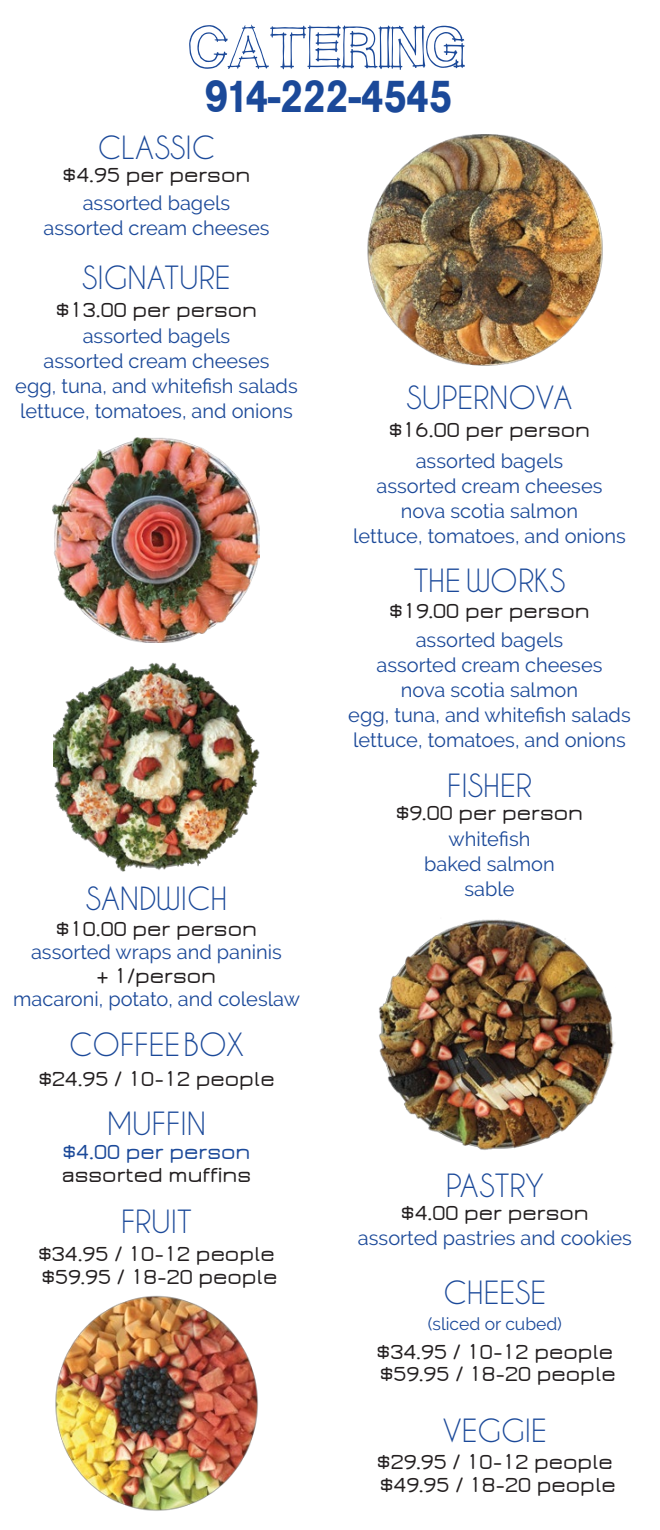
<style>
.page{position:relative;width:660px;height:1530px;background:#fff}
.page>*{position:absolute;margin:0;border:0;box-sizing:border-box;transform-origin:0 0}
.t1{font:55px "CAITLYN";color:#1b4999}
.t2{font:500 condensed 47.5px "Fina D";color:#1b4999}
.t3{font:30px "Caviar Dreams";color:#1b4999}
.t4{font:600 22.5px/22.5px "Jura";color:#231f20}
.t5{font:600 22.5px "Jura";color:#1b4999}
.t6{font:20px/25px "Raleway";color:#1b4999;text-align:center}
.t7{font:17.5px "Raleway";color:#1b4999}
</style>
<div class="page">
<img style="left:367px;top:134px;width:236px;height:232px">
<img style="left:55px;top:1295px;width:203px;height:216px">
<img style="left:53px;top:438px;width:207px;height:205px">
<img style="left:53px;top:663px;width:207px;height:208px">
<img style="left:379px;top:919px;width:236px;height:231px">
<h1 class="t1" style="left:190px;top:24px;width:279px">CATERING</h1>
<h2 class="t2" style="left:205px;top:70px;width:249px">914-222-4545</h2>
<h3 class="t3" style="left:98px;top:129px;width:119px">CLASSIC</h3>
<p class="t4" style="left:63px;top:164px;width:189px">$4.95 per person</p>
<p class="t6" style="left:44px;top:190px;width:227px">assorted bagels assorted cream cheeses</p>
<h3 class="t3" style="left:82px;top:260px;width:150px">SIGNATURE</h3>
<p class="t4" style="left:56px;top:298px;width:203px">$13.00 per person</p>
<p class="t6" style="left:15px;top:323px;width:284px">assorted bagels<br>assorted cream cheeses<br>egg, tuna, and whitefish salads lettuce, tomatoes, and onions</p>
<h3 class="t3" style="left:407px;top:379px;width:167px">SUPERNOVA</h3>
<p class="t4" style="left:389px;top:419px;width:203px">$16.00 per person</p>
<p class="t6" style="left:353px;top:449px;width:274px">assorted bagels<br>assorted cream cheeses nova scotia salmon<br>lettuce, tomatoes, and onions</p>
<h3 class="t3" style="left:414px;top:563px;width:153px">THE WORKS</h3>
<p class="t4" style="left:389px;top:600px;width:202px">$19.00 per person</p>
<p class="t6" style="left:348px;top:627px;width:284px">assorted bagels<br>assorted cream cheeses<br>nova scotia salmon<br>egg, tuna, and whitefish salads lettuce, tomatoes, and onions</p>
<h3 class="t3" style="left:447px;top:768px;width:86px">FISHER</h3>
<p class="t4" style="left:396px;top:802px;width:189px">$9.00 per person</p>
<p class="t6" style="left:424px;top:826px;width:132px">whitefish baked salmon sable</p>
<h3 class="t3" style="left:86px;top:881px;width:143px">SANDWICH</h3>
<p class="t4" style="left:56px;top:918px;width:203px">$10.00 per person</p>
<p class="t6" style="left:31px;top:940px;width:252px">assorted wraps and paninis</p>
<p class="t4" style="left:97px;top:965px;width:121px">+ 1/person</p>
<p class="t6" style="left:13px;top:986px;width:288px">macaroni, potato, and coleslaw</p>
<h3 class="t3" style="left:69px;top:1026px;width:176px">COFFEEBOX</h3>
<p class="t4" style="left:38px;top:1068px;width:238px">$24.95 / 10-12 people</p>
<h3 class="t3" style="left:107px;top:1106px;width:100px">MUFFIN</h3>
<p class="t5" style="left:63px;top:1140px;width:189px">$4.00 per person</p>
<p class="t4" style="left:62px;top:1164px;width:191px">assorted muffins</p>
<h3 class="t3" style="left:121px;top:1204px;width:72px">FRUIT</h3>
<p class="t4" style="left:38px;top:1243px;width:241px">$34.95 / 10-12 people $59.95 / 18-20 people</p>
<h3 class="t3" style="left:446px;top:1168px;width:100px">PASTRY</h3>
<p class="t4" style="left:401px;top:1202px;width:189px">$4.00 per person</p>
<p class="t6" style="left:358px;top:1225px;width:275px">assorted pastries and cookies</p>
<h3 class="t3" style="left:444px;top:1274px;width:104px">CHEESE</h3>
<p class="t7" style="left:428px;top:1313px;width:136px">(sliced or cubed)</p>
<p class="t4" style="left:377px;top:1341px;width:241px">$34.95 / 10-12 people $59.95 / 18-20 people</p>
<h3 class="t3" style="left:443px;top:1413px;width:106px">VEGGIE</h3>
<p class="t4" style="left:377px;top:1451px;width:240px">$29.95 / 10-12 people $49.95 / 18-20 people</p>
</div>
